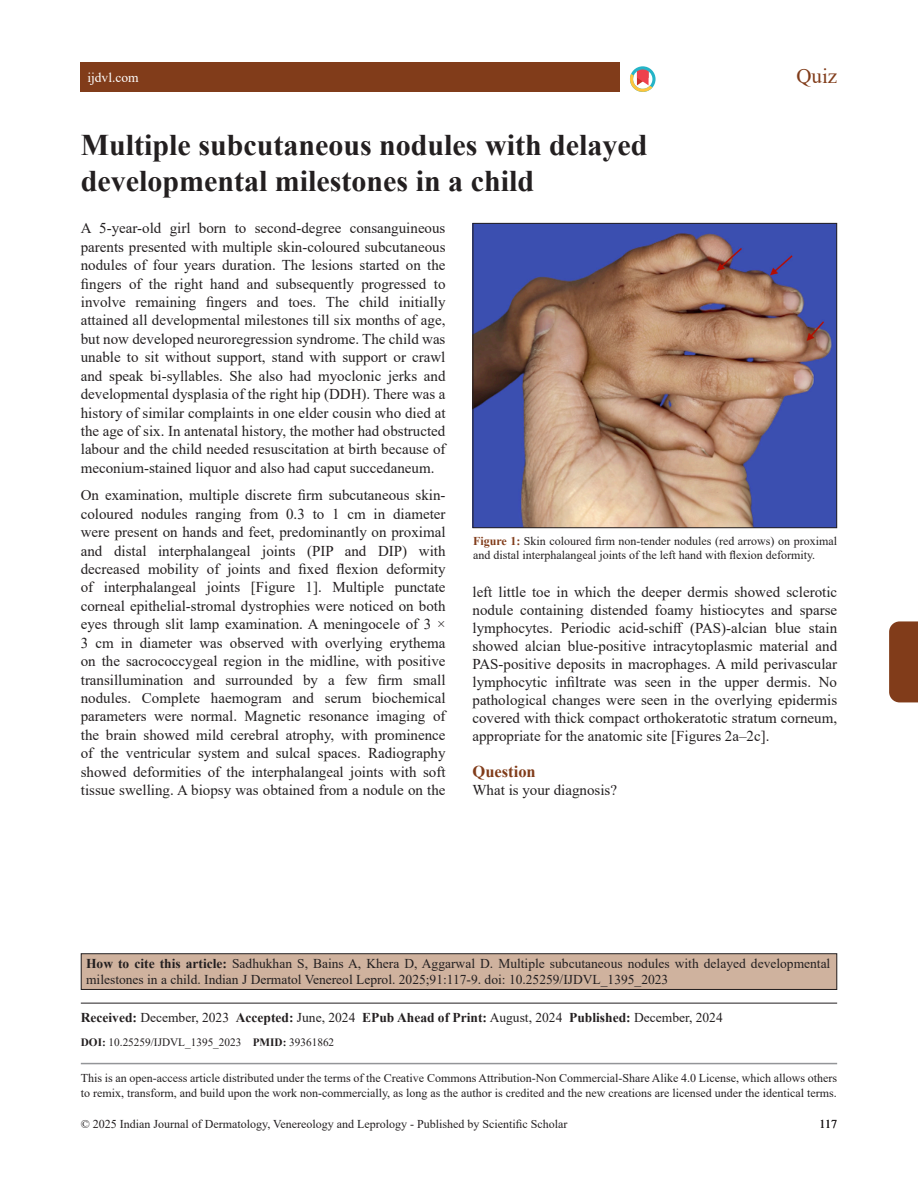
<style>
.page{position:relative;width:918px;height:1188px;background:#fff}
.page>*{position:absolute;margin:0;border:0;box-sizing:border-box;transform-origin:0 0}
.title-text{font:700 30px/36px "Times New Roman";color:#231f20}
.suptit{font:21px "Times New Roman";color:#813c1a}
.Head-A{font:700 16.5px "Times New Roman";color:#813c1a}
.para{font:15px/18.5px "Times New Roman";color:#231f20;text-align:justify}
.para_firstDropCaps{font:15px/18.5px "Times New Roman";color:#231f20;text-align:justify}
.para_first{font:15px "Times New Roman";color:#231f20}
.citation_para{font:13.5px/16.2px "Times New Roman";color:#231f20}
.article_info_rule{font:13.5px "Times New Roman";color:#231f20}
.t1{font:13.5px "Times New Roman";color:#fff}
.float_figure_figure{font:12px/15px "Times New Roman";color:#231f20}
.doi_para{font:11.25px "Times New Roman";color:#231f20}
.s1{font-weight:700;color:#813c1a}
.s2{font-weight:700}
</style>
<div class="page">
<div style="left:889px;top:621px;width:29px;height:81px;background:#813c1a"></div>
<hr style="left:81px;top:1063px;width:756px;height:1px;background:#939598">
<svg style="left:630px;top:66px;width:25px;height:26px"></svg>
<div style="left:81px;top:62px;width:539px;height:30px;background:#813c1a"></div>
<div style="left:81px;top:954px;width:756px;height:35px;background:#cfb29e"></div>
<div style="left:81px;top:953px;width:756px;height:37px;border:1px solid #231f20"></div>
<hr style="left:81px;top:1003px;width:756px;height:1px;background:#231f20">
<img style="left:475px;top:225px;width:360px;height:301px">
<div style="left:473px;top:223px;width:364px;height:305px;border:1px solid #231f20"></div>
<p class="t1" style="left:87px;top:68px;width:53px">ijdvl.com</p>
<p class="suptit" style="left:796px;top:62px;width:42px">Quiz</p>
<p class="title-text" style="left:81px;top:126px;width:568px">Multiple subcutaneous nodules with delayed developmental milestones in a child</p>
<p class="para_firstDropCaps" style="left:81px;top:219px;width:366px">A 5-year-old girl born to second-degree consanguineous parents presented with multiple skin-coloured subcutaneous nodules of four years duration. The lesions started on the fingers of the right hand and subsequently progressed to involve remaining fingers and toes. The child initially attained all developmental milestones till six months of age, but now developed neuroregression syndrome. The child was unable to sit without support, stand with support or crawl and speak bi-syllables. She also had myoclonic jerks and developmental dysplasia of the right hip (DDH). There was a history of similar complaints in one elder cousin who died at the age of six. In antenatal history, the mother had obstructed labour and the child needed resuscitation at birth because of meconium-stained liquor and also had caput succedaneum.</p>
<p class="para" style="left:81px;top:486px;width:366px">On examination, multiple discrete firm subcutaneous skin&shy;coloured nodules ranging from 0.3 to 1 cm in diameter were present on hands and feet, predominantly on proximal and distal interphalangeal joints (PIP and DIP) with decreased mobility of joints and fixed flexion deformity of interphalangeal joints [Figure 1]. Multiple punctate corneal epithelial-stromal dystrophies were noticed on both eyes through slit lamp examination. A meningocele of 3 × 3 cm in diameter was observed with overlying erythema on the sacrococcygeal region in the midline, with positive transillumination and surrounded by a few firm small nodules. Complete haemogram and serum biochemical parameters were normal. Magnetic resonance imaging of the brain showed mild cerebral atrophy, with prominence of the ventricular system and sulcal spaces. Radiography showed deformities of the interphalangeal joints with soft tissue swelling. A biopsy was obtained from a nodule on the</p>
<p class="float_figure_figure" style="left:473px;top:533px;width:365px;line-height:14.4px"><span class="s1">Figure 1:</span> Skin coloured firm non-tender nodules (red arrows) on proximal and distal interphalangeal joints of the left hand with flexion deformity.</p>
<p class="para" style="left:472px;top:582px;width:366px;line-height:18px">left little toe in which the deeper dermis showed sclerotic nodule containing distended foamy histiocytes and sparse lymphocytes. Periodic acid-schiff (PAS)-alcian blue stain showed alcian blue-positive intracytoplasmic material and PAS-positive deposits in macrophages. A mild perivascular lymphocytic infiltrate was seen in the upper dermis. No pathological changes were seen in the overlying epidermis covered with thick compact orthokeratotic stratum corneum, appropriate for the anatomic site [Figures 2a–2c].</p>
<p class="Head-A" style="left:472px;top:760px;width:65px">Question</p>
<p class="para_first" style="left:472px;top:779px;width:146px">What is your diagnosis?</p>
<p class="citation_para" style="left:86px;top:955px;width:746px"><span class="s2">How to cite this article:</span> Sadhukhan S, Bains A, Khera D, Aggarwal D. Multiple subcutaneous nodules with delayed developmental milestones in a child. Indian J Dermatol Venereol Leprol. 2025;91:117-9. doi: 10.25259/IJDVL_1395_2023</p>
<p class="article_info_rule" style="left:81px;top:1007px;width:643px"><span class="s2">Received:</span> December, 2023 <span class="s2">Accepted:</span> June, 2024 <span class="s2">EPub Ahead of Print:</span> August, 2024 <span class="s2">Published:</span> December, 2024</p>
<p class="doi_para" style="left:81px;top:1034px;width:255px"><span class="s2">DOI:</span> 10.25259/IJDVL_1395_2023 <span class="s2">PMID:</span> 39361862</p>
<p class="float_figure_figure" style="left:81px;top:1070px;width:758px">This is an open-access article distributed under the terms of the Creative Commons Attribution-Non Commercial-Share Alike 4.0 License, which allows others to remix, transform, and build upon the work non-commercially, as long as the author is credited and the new creations are licensed under the identical terms.</p>
<p class="float_figure_figure" style="left:81px;top:1116px;width:488px">© 2025 Indian Journal of Dermatology, Venereology and Leprology - Published by Scientific Scholar</p>
<p class="float_figure_figure" style="left:820px;top:1116px;width:19px">117</p>
</div>
